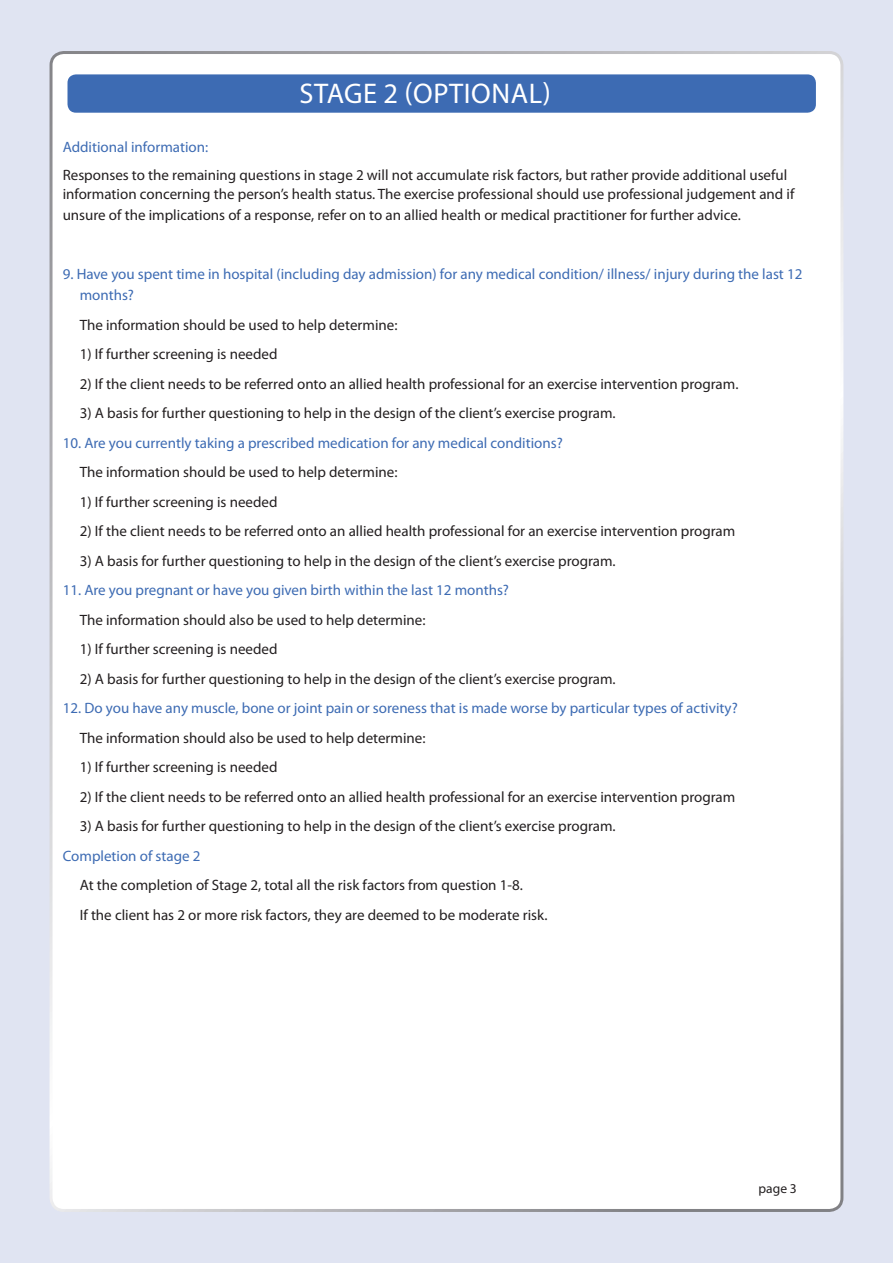
<style>
.page{position:relative;width:893px;height:1263px;background:#e0e4f2}
.page>*{position:absolute;margin:0;border:0;box-sizing:border-box;transform-origin:0 0}
.t1{font:28.5px "Myriad Pro";letter-spacing:.02em;color:#fff}
.Prose{font:15px/19.5px "Myriad Pro";color:#231f20}
.Prose-2{font:15px/21px "Myriad Pro";color:#3d6bb3}
.t2{font:13.5px "Myriad Pro";color:#231f20}
</style>
<div class="page">
<div style="left:51px;top:53px;width:791px;height:1157px;background:#fff;border-radius:13px"></div>
<div style="left:68px;top:74px;width:748px;height:39px;background:#3d6bb3;border-radius:9px"></div>
<p class="t1" style="left:299px;top:76px;width:253px">STAGE 2 (OPTIONAL)</p>
<p class="Prose-2" style="left:63px;top:136px;width:147px">Additional information:</p>
<p class="Prose" style="left:63px;top:165px;width:733px">Responses to the remaining questions in stage 2 will not accumulate risk factors, but rather provide additional useful information concerning the person’s health status. The exercise professional should use professional judgement and if</p>
<p class="Prose" style="left:63px;top:205px;width:680px">unsure of the implications of a response, refer on to an allied health or medical practitioner for further advice.</p>
<p class="Prose-2" style="left:80px;top:263px;width:724px;text-indent:-17px">9. Have you spent time in hospital (including day admission) for any medical condition/ illness/ injury during the last 12 months?</p>
<p class="Prose" style="left:80px;top:315px;width:319px">The information should be used to help determine:</p>
<p class="Prose" style="left:80px;top:344px;width:199px">1) If further screening is needed</p>
<p class="Prose" style="left:80px;top:374px;width:660px">2) If the client needs to be referred onto an allied health professional for an exercise intervention program.</p>
<p class="Prose" style="left:80px;top:403px;width:537px">3) A basis for further questioning to help in the design of the client’s exercise program.</p>
<p class="Prose-2" style="left:63px;top:432px;width:502px">10. Are you currently taking a prescribed medication for any medical conditions?</p>
<p class="Prose" style="left:80px;top:462px;width:319px">The information should be used to help determine:</p>
<p class="Prose" style="left:80px;top:492px;width:199px">1) If further screening is needed</p>
<p class="Prose" style="left:80px;top:521px;width:657px">2) If the client needs to be referred onto an allied health professional for an exercise intervention program</p>
<p class="Prose" style="left:80px;top:551px;width:537px">3) A basis for further questioning to help in the design of the client’s exercise program.</p>
<p class="Prose-2" style="left:63px;top:579px;width:448px">11. Are you pregnant or have you given birth within the last 12 months?</p>
<p class="Prose" style="left:80px;top:610px;width:347px">The information should also be used to help determine:</p>
<p class="Prose" style="left:80px;top:639px;width:199px">1) If further screening is needed</p>
<p class="Prose" style="left:80px;top:669px;width:537px">2) A basis for further questioning to help in the design of the client’s exercise program.</p>
<p class="Prose-2" style="left:63px;top:697px;width:677px">12. Do you have any muscle, bone or joint pain or soreness that is made worse by particular types of activity?</p>
<p class="Prose" style="left:80px;top:728px;width:347px">The information should also be used to help determine:</p>
<p class="Prose" style="left:80px;top:757px;width:199px">1) If further screening is needed</p>
<p class="Prose" style="left:80px;top:787px;width:657px">2) If the client needs to be referred onto an allied health professional for an exercise intervention program</p>
<p class="Prose" style="left:80px;top:816px;width:537px">3) A basis for further questioning to help in the design of the client’s exercise program.</p>
<p class="Prose-2" style="left:63px;top:845px;width:139px">Completion of stage 2</p>
<p class="Prose" style="left:80px;top:875px;width:445px">At the completion of Stage 2, total all the risk factors from question 1-8.</p>
<p class="Prose" style="left:80px;top:905px;width:469px">If the client has 2 or more risk factors, they are deemed to be moderate risk.</p>
<p class="t2" style="left:759px;top:1180px;width:40px">page 3</p>
</div>
